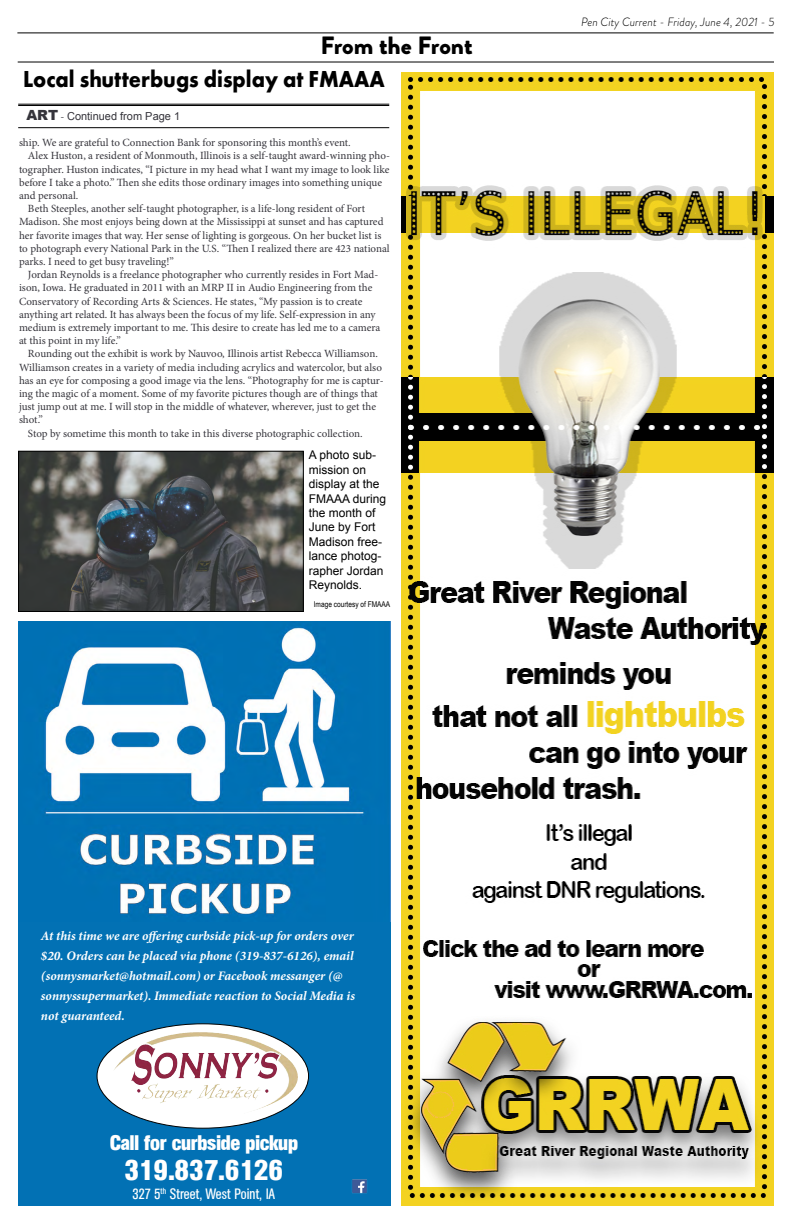
<style>
.page{position:relative;width:792px;height:1224px;background:#fff}
.page>*{position:absolute;margin:0;border:0;box-sizing:border-box;transform-origin:0 0}
.t1{font:700 29px "Atkins Cd";color:#fff}
.t2{font:900 25px "Brandon Grotesque";letter-spacing:-.005em;color:#000}
.t3{font:700 24px "Futura PT";color:#000;scale:.9 1}
.t4{font:700 21px "Atkins Cd";color:#fff}
.t5{font:15px "Atkins Cd";color:#fff}
.t6{font:italic 700 13px/20px "Minion Pro";letter-spacing:-.005em;color:#fff}
.t7{font:12px/14.4px "Arial";color:#000}
.t8{font:italic 300 12px "Brandon Grotesque";color:#000}
.t9{font:11px "Minion Pro";letter-spacing:-.005em;color:#35343b}
.t10{font:11px "Arial";color:#35343b}
.t11{font:8px "Arial Narrow";color:#000}
.s1{font-weight:900;font-size:14px}
.s2{font-family:"Minion Pro"}
</style>
<div class="page">
<hr style="left:17px;top:32px;width:757px;height:1px;background:#000">
<hr style="left:18px;top:62px;width:756px;height:1px;background:#000">
<img style="left:18px;top:621px;width:372px;height:302px">
<div style="left:18px;top:923px;width:372px;height:283px;background:#0271b4"></div>
<img style="left:352px;top:1179px;width:15px;height:14px">
<svg style="left:97px;top:1024px;width:212px;height:104px;background:#ebdedf"></svg>
<img style="left:146px;top:1032px;width:121px;height:21px">
<img style="left:402px;top:72px;width:372px;height:1134px">
<hr style="left:18px;top:104px;width:371px;height:1px;background:#000">
<hr style="left:18px;top:105px;width:371px;height:1px;background:#000">
<hr style="left:18px;top:127px;width:371px;height:1px;background:#000">
<img style="left:20px;top:453px;width:282px;height:157px">
<div style="left:18px;top:451px;width:286px;height:161px;border:1px solid #000"></div>
<h2 class="t2" style="left:320px;top:28px;width:154px">From the Front</h2>
<h3 class="t3" style="left:23px;top:64px;width:403px">Local shutterbugs display at FMAAA</h3>
<p class="t10" style="left:26px;top:109px;width:155px"><span class="s1">ART</span> <span class="s2">-</span> Continued from Page 1</p>
<p class="t9" style="left:19px;top:135px;width:333px">ship. We are grateful to Connection Bank for sponsoring this month’s event.</p>
<p class="t9" style="left:28px;top:149px;width:364px">Alex Huston, a resident of Monmouth, Illinois is a self-taught award-winning pho-</p>
<p class="t9" style="left:19px;top:162px;width:372px">tographer. Huston indicates, “I picture in my head what I want my image to look like</p>
<p class="t9" style="left:19px;top:175px;width:365px">before I take a photo.” Then she edits those ordinary images into something unique</p>
<p class="t9" style="left:19px;top:188px;width:61px">and personal.</p>
<p class="t9" style="left:28px;top:201px;width:339px">Beth Steeples, another self-taught photographer, is a life-long resident of Fort</p>
<p class="t9" style="left:19px;top:215px;width:366px">Madison. She most enjoys being down at the Mississippi at sunset and has captured</p>
<p class="t9" style="left:19px;top:228px;width:364px">her favorite images that way. Her sense of lighting is gorgeous. On her bucket list is</p>
<p class="t9" style="left:19px;top:241px;width:372px">to photograph every National Park in the U.S. “Then I realized there are 423 national</p>
<p class="t9" style="left:19px;top:254px;width:156px">parks. I need to get busy traveling!”</p>
<p class="t9" style="left:28px;top:267px;width:352px">Jordan Reynolds is a freelance photographer who currently resides in Fort Mad-</p>
<p class="t9" style="left:19px;top:281px;width:355px">ison, Iowa. He graduated in 2011 with an MRP II in Audio Engineering from the</p>
<p class="t9" style="left:19px;top:294px;width:345px">Conservatory of Recording Arts &amp; Sciences. He states, “My passion is to create</p>
<p class="t9" style="left:19px;top:307px;width:358px">anything art related. It has always been the focus of my life. Self-expression in any</p>
<p class="t9" style="left:19px;top:320px;width:363px">medium is extremely important to me. This desire to create has led me to a camera</p>
<p class="t9" style="left:19px;top:333px;width:103px">at this point in my life.”</p>
<p class="t9" style="left:28px;top:347px;width:351px">Rounding out the exhibit is work by Nauvoo, Illinois artist Rebecca Williamson.</p>
<p class="t9" style="left:19px;top:360px;width:364px">Williamson creates in a variety of media including acrylics and watercolor, but also</p>
<p class="t9" style="left:19px;top:373px;width:366px">has an eye for composing a good image via the lens. “Photography for me is captur-</p>
<p class="t9" style="left:19px;top:386px;width:360px">ing the magic of a moment. Some of my favorite pictures though are of things that</p>
<p class="t9" style="left:19px;top:399px;width:359px">just jump out at me. I will stop in the middle of whatever, wherever, just to get the</p>
<p class="t9" style="left:19px;top:413px;width:26px">shot.”</p>
<p class="t9" style="left:28px;top:426px;width:336px">Stop by sometime this month to take in this diverse photographic collection.</p>
<p class="t7" style="left:309px;top:448px;width:79px">A photo sub&shy;mission on display at the<br>FMAAA during the month of<br>June by Fort<br>Madison free&shy;lance photog&shy;rapher Jordan<br>Reynolds.</p>
<p class="t11" style="left:314px;top:598px;width:78px">Image courtesy of FMAAA</p>
<p class="t8" style="left:581px;top:14px;width:195px">Pen City Current - Friday, June 4, 2021 - 5</p>
<p class="t6" style="left:41px;top:926px;width:316px">At this time we are offering curbside pick-up for orders over $20. Orders can be placed via phone (319-837-6126), email (sonnysmarket@hotmail.com) or Facebook messanger (@ sonnyssupermarket). Immediate reaction to Social Media is not guaranteed.</p>
<h3 class="t4" style="left:110px;top:1130px;width:190px">Call for curbside pickup</h3>
<h1 class="t1" style="left:125px;top:1153px;width:160px">319.837.6126</h1>
<h3 class="t5" style="left:133px;top:1185px;width:144px">327 5<sup>th</sup> Street, West Point, IA</h3>
</div>
